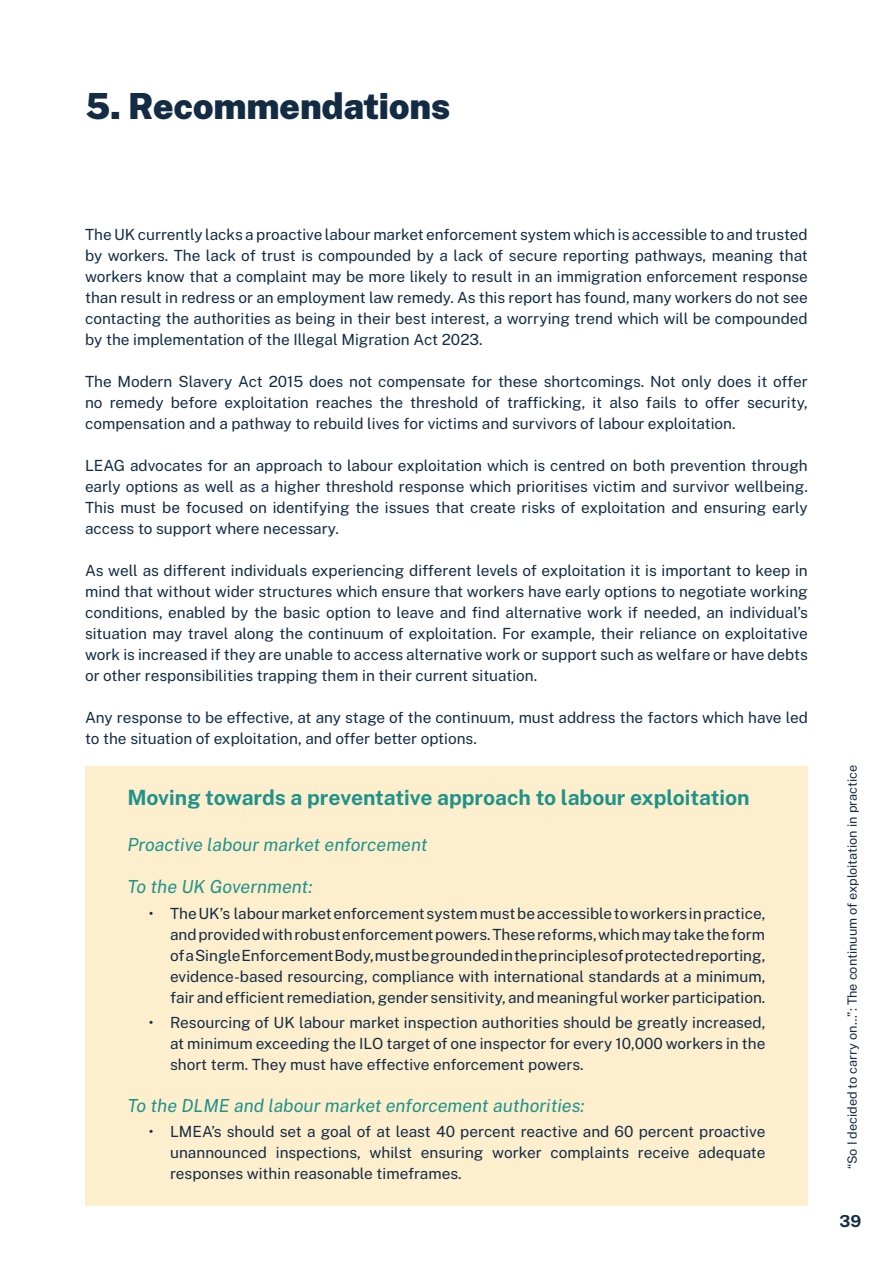
<style>
.page{position:relative;width:893px;height:1263px;background:#fff}
.page>*{position:absolute;margin:0;border:0;box-sizing:border-box;transform-origin:0 0}
.t1{font:900 36px "Public Sans";letter-spacing:-.01em;color:#132c44}
.t2{font:700 21px "Public Sans";color:#1e938a}
.t3{font:italic 18px "Public Sans";color:#1e938a}
.t4{font:700 16.5px "Public Sans";color:#122c45}
.t5{font:15.3px/21px "Public Sans";color:#132c44;text-align:justify}
.t6{font:12.75px "Public Sans";color:#132c46}
</style>
<div class="page">
<div style="left:85px;top:766px;width:723px;height:439px;background:#fdeece"></div>
<h1 class="t1" style="left:85px;top:82px;width:367px">5. Recommendations</h1>
<p class="t5" style="left:85px;top:223px;width:724px">The UK currently lacks a proactive labour market enforcement system which is accessible to and trusted by workers. The lack of trust is compounded by a lack of secure reporting pathways, meaning that workers know that a complaint may be more likely to result in an immigration enforcement response than result in redress or an employment law remedy. As this report has found, many workers do not see contacting the authorities as being in their best interest, a worrying trend which will be compounded by the implementation of the Illegal Migration Act 2023.</p>
<p class="t5" style="left:85px;top:370px;width:724px">The Modern Slavery Act 2015 does not compensate for these shortcomings. Not only does it offer no remedy before exploitation reaches the threshold of trafficking, it also fails to offer security, compensation and a pathway to rebuild lives for victims and survivors of labour exploitation.</p>
<p class="t5" style="left:85px;top:454px;width:724px">LEAG advocates for an approach to labour exploitation which is centred on both prevention through early options as well as a higher threshold response which prioritises victim and survivor wellbeing.<br>This must be focused on identifying the issues that create risks of exploitation and ensuring early access to support where necessary.</p>
<p class="t5" style="left:85px;top:559px;width:724px">As well as different individuals experiencing different levels of exploitation it is important to keep in mind that without wider structures which ensure that workers have early options to negotiate working conditions, enabled by the basic option to leave and find alternative work if needed, an individual’s situation may travel along the continuum of exploitation. For example, their reliance on exploitative work is increased if they are unable to access alternative work or support such as welfare or have debts or other responsibilities trapping them in their current situation.</p>
<p class="t5" style="left:85px;top:706px;width:724px">Any response to be effective, at any stage of the continuum, must address the factors which have led to the situation of exploitation, and offer better options.</p>
<h2 class="t2" style="left:128px;top:784px;width:624px">Moving towards a preventative approach to labour exploitation</h2>
<p class="t3" style="left:128px;top:833px;width:301px">Proactive labour market enforcement</p>
<p class="t3" style="left:128px;top:875px;width:186px">To the UK Government:</p>
<p class="t5" style="left:170px;top:902px;width:597px;text-indent:-21px">• The UK’s labour market enforcement system must be accessible to workers in practice, and provided with robust enforcement powers. These reforms, which may take the form of a Single Enforcement Body, must be grounded in the principles of protected reporting, evidence-based resourcing, compliance with international standards at a minimum, fair and efficient remediation, gender sensitivity, and meaningful worker participation.</p>
<p class="t5" style="left:170px;top:1011px;width:597px;text-indent:-21px">• Resourcing of UK labour market inspection authorities should be greatly increased, at minimum exceeding the ILO target of one inspector for every 10,000 workers in the short term. They must have effective enforcement powers.</p>
<p class="t3" style="left:128px;top:1094px;width:458px">To the DLME and labour market enforcement authorities:</p>
<p class="t5" style="left:170px;top:1121px;width:597px;text-indent:-21px">• LMEA’s should set a goal of at least 40 percent reactive and 60 percent proactive unannounced inspections, whilst ensuring worker complaints receive adequate responses within reasonable timeframes.</p>
<p class="t6" style="left:844px;top:1169px;width:406px;rotate:-90deg">“So I decided to carry on…”: The continuum of exploitation in practice</p>
<p class="t4" style="left:839px;top:1210px;width:23px">39</p>
</div>
